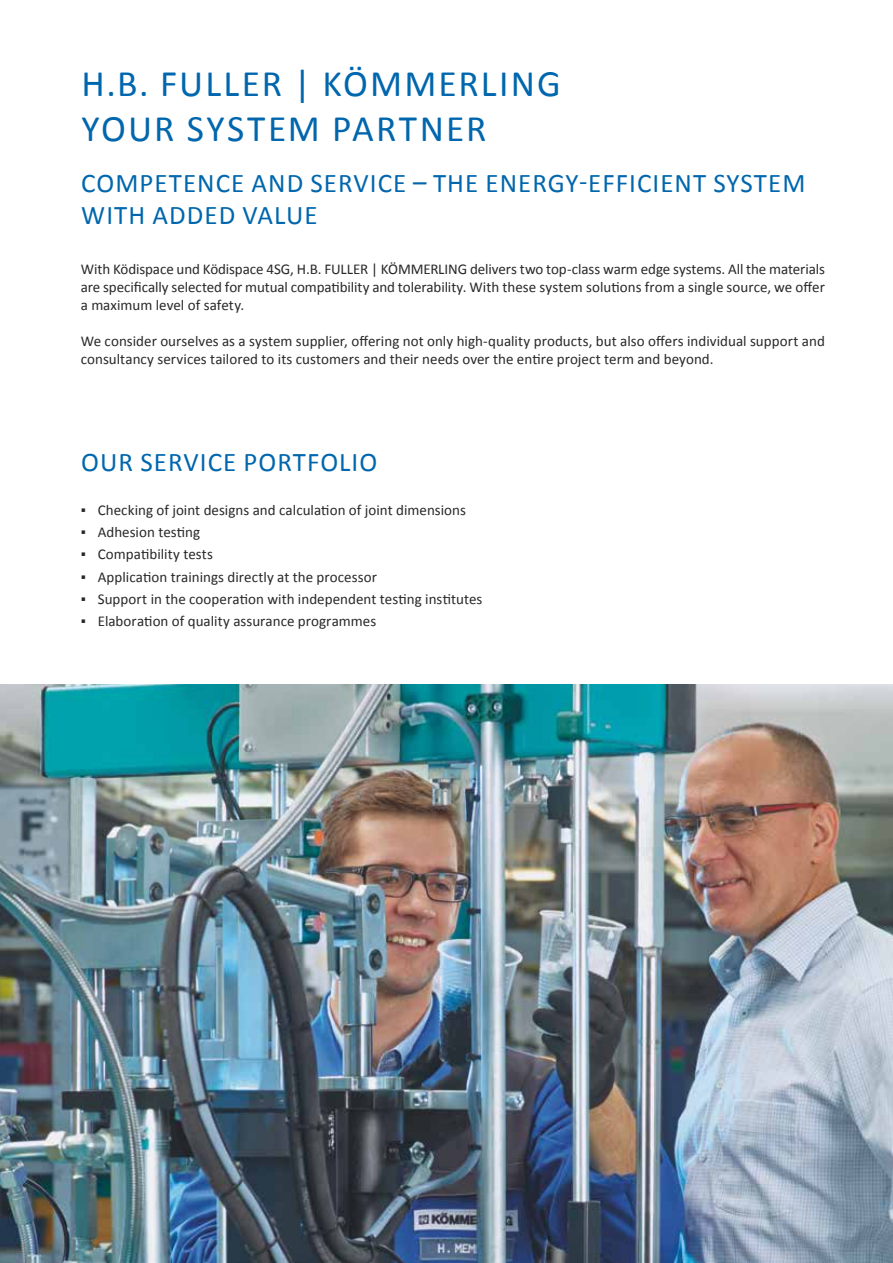
<style>
.page{position:relative;width:893px;height:1263px;background:#fff}
.page>*{position:absolute;margin:0;border:0;box-sizing:border-box;transform-origin:0 0}
.t1{font:37.5px/45px "Calibri";letter-spacing:.055em;color:#0066ad}
.t2{font:27px/32.4px "Calibri";letter-spacing:.04em;color:#0066ad}
.t3{font:15px/18px "Calibri";letter-spacing:.005em;color:#282828;text-align:justify}
</style>
<div class="page">
<img style="left:0;top:685px;width:893px;height:578px">
<h1 class="t1" style="left:82px;top:61px;width:481px">H.B. FULLER | KÖMMERLING<br>YOUR SYSTEM PARTNER</h1>
<h2 class="t2" style="left:81px;top:166px;width:726px">COMPETENCE AND SERVICE – THE ENERGY-EFFICIENT SYSTEM<br>WITH ADDED VALUE</h2>
<p class="t3" style="left:81px;top:260px;width:746px">With Ködispace und Ködispace 4SG, H.B. FULLER | KÖMMERLING delivers two top-class warm edge systems. All the materials are specifically selected for mutual compatibility and tolerability. With these system solutions from a single source, we offer a maximum level of safety.</p>
<p class="t3" style="left:81px;top:332px;width:746px">We consider ourselves as a system supplier, offering not only high-quality products, but also offers individual support and consultancy services tailored to its customers and their needs over the entire project term and beyond.</p>
<h2 class="t2" style="left:81px;top:446px;width:298px">OUR SERVICE PORTFOLIO</h2>
<p class="t3" style="left:81px;top:501px;width:387px">▪ Checking of joint designs and calculation of joint dimensions</p>
<p class="t3" style="left:81px;top:523px;width:121px">▪ Adhesion testing</p>
<p class="t3" style="left:81px;top:545px;width:134px">▪ Compatibility tests</p>
<p class="t3" style="left:81px;top:568px;width:298px">▪ Application trainings directly at the processor</p>
<p class="t3" style="left:81px;top:590px;width:403px">▪ Support in the cooperation with independent testing institutes</p>
<p class="t3" style="left:81px;top:612px;width:297px">▪ Elaboration of quality assurance programmes</p>
</div>
